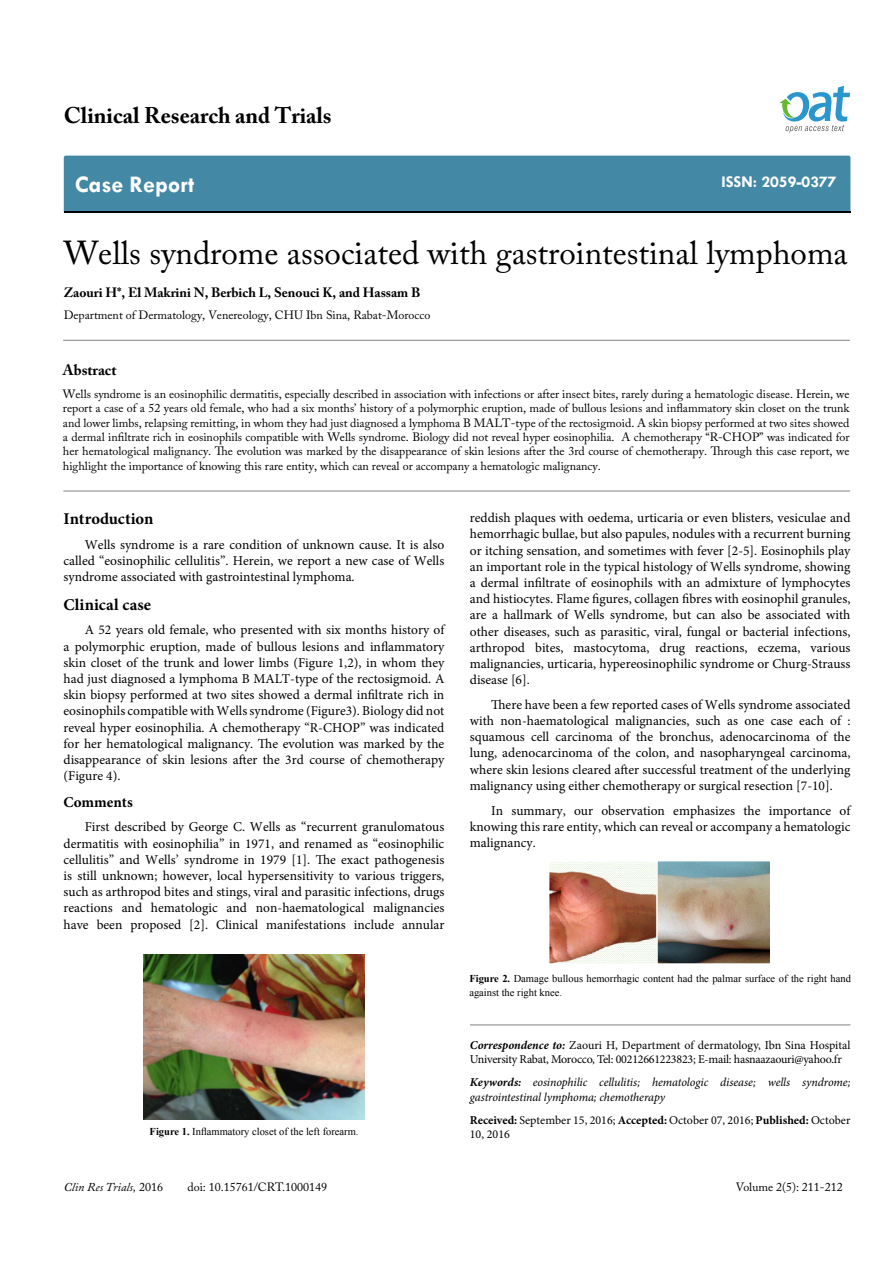
<style>
.page{position:relative;width:893px;height:1263px;background:#fff}
.page>*{position:absolute;margin:0;border:0;box-sizing:border-box;transform-origin:0 0}
.t1{font:33px "Adobe Caslon Pro";color:#000}
.t2{font:700 24px "Tw Cen";color:#fff}
.t3{font:700 22.5px "Adobe Caslon Pro";color:#000}
.t4{font:700 16.5px "Minion Pro";letter-spacing:.005em;color:#000}
.t5{font:700 16.5px "Tw Cen";color:#fff}
.t6{font:700 15px "Adobe Caslon Pro";color:#000}
.t7{font:700 15px "Minion Pro";color:#000}
.t8{font:13.5px/16.2px "Minion Pro";color:#000;text-align:justify}
.t9{font:700 13.5px "Adobe Caslon Pro";color:#000}
.t10{font:12px/14.4px "Adobe Caslon Pro";color:#000;text-align:justify}
.t11{font:12px/14.4px "Minion Pro";letter-spacing:-.005em;color:#000}
.t12{font:italic 12px/14.4px "Minion Pro";letter-spacing:-.01em;color:#000}
.t13{font:italic 12px "Adobe Caslon Pro";color:#000}
.t14{font:10.5px/13.5px "Times New Roman";color:#000}
.s1{font-weight:700}
.s2{font-weight:700;font-style:italic}
.s3{font-style:normal}
</style>
<div class="page">
<div style="left:64px;top:156px;width:786px;height:56px;background:#4389a5"></div>
<svg style="left:779px;top:86px;width:71px;height:47px"></svg>
<hr style="left:63px;top:340px;width:787px;height:1px;background:#808285">
<hr style="left:63px;top:491px;width:787px;height:1px;background:#808285">
<hr style="left:470px;top:1025px;width:380px;height:1px;background:#808285">
<img style="left:144px;top:954px;width:220px;height:165px">
<img style="left:550px;top:862px;width:219px;height:102px">
<h3 class="t3" style="left:64px;top:102px;width:269px">Clinical Research and Trials</h3>
<h2 class="t2" style="left:75px;top:170px;width:121px">Case Report</h2>
<p class="t5" style="left:721px;top:172px;width:117px">ISSN: 2059-0377</p>
<h1 class="t1" style="left:64px;top:233px;width:785px">Wells syndrome associated with gastrointestinal lymphoma</h1>
<p class="t9" style="left:64px;top:284px;width:358px">Zaouri H*, El Makrini N, Berbich L, Senouci K, and Hassam B</p>
<p class="t10" style="left:64px;top:308px;width:368px">Department of Dermatology, Venereology, CHU Ibn Sina, Rabat-Morocco</p>
<p class="t6" style="left:63px;top:361px;width:55px">Abstract</p>
<p class="t10" style="left:63px;top:386px;width:788px">Wells syndrome is an eosinophilic dermatitis, especially described in association with infections or after insect bites, rarely during a hematologic disease. Herein, we report a case of a 52 years old female, who had a six months’ history of a polymorphic eruption, made of bullous lesions and inflammatory skin closet on the trunk and lower limbs, relapsing remitting, in whom they had just diagnosed a lymphoma B MALT-type of the rectosigmoid. A skin biopsy performed at two sites showed a dermal infiltrate rich in eosinophils compatible with Wells syndrome. Biology did not reveal hyper eosinophilia. A chemotherapy “R-CHOP” was indicated for her hematological malignancy. The evolution was marked by the disappearance of skin lesions after the 3rd course of chemotherapy. Through this case report, we highlight the importance of knowing this rare entity, which can reveal or accompany a hematologic malignancy.</p>
<p class="t4" style="left:64px;top:507px;width:91px">Introduction</p>
<p class="t8" style="left:64px;top:537px;width:382px;text-indent:21px">Wells syndrome is a rare condition of unknown cause. It is also called “eosinophilic cellulitis”. Herein, we report a new case of Wells syndrome associated with gastrointestinal lymphoma.</p>
<p class="t4" style="left:64px;top:593px;width:89px">Clinical case</p>
<p class="t8" style="left:64px;top:622px;width:382px;text-indent:21px">A 52 years old female, who presented with six months history of a polymorphic eruption, made of bullous lesions and inflammatory skin closet of the trunk and lower limbs (Figure 1,2), in whom they had just diagnosed a lymphoma B MALT-type of the rectosigmoid. A skin biopsy performed at two sites showed a dermal infiltrate rich in eosinophils compatible with Wells syndrome (Figure3). Biology did not reveal hyper eosinophilia. A chemotherapy “R-CHOP” was indicated for her hematological malignancy. The evolution was marked by the disappearance of skin lesions after the 3rd course of chemotherapy (Figure 4).</p>
<p class="t7" style="left:64px;top:791px;width:71px">Comments</p>
<p class="t8" style="left:64px;top:819px;width:382px;text-indent:21px">First described by George C. Wells as “recurrent granulomatous dermatitis with eosinophilia” in 1971, and renamed as “eosinophilic cellulitis” and Wells’ syndrome in 1979 [1]. The exact pathogenesis is still unknown; however, local hypersensitivity to various triggers, such as arthropod bites and stings, viral and parasitic infections, drugs reactions and hematologic and non-haematological malignancies have been proposed [2]. Clinical manifestations include annular</p>
<p class="t14" style="left:150px;top:1125px;width:210px"><span class="s1">Figure 1.</span> Inflammatory closet of the left forearm.</p>
<p class="t8" style="left:470px;top:510px;width:382px">reddish plaques with oedema, urticaria or even blisters, vesiculae and hemorrhagic bullae, but also papules, nodules with a recurrent burning or itching sensation, and sometimes with fever [2-5]. Eosinophils play an important role in the typical histology of Wells syndrome, showing a dermal infiltrate of eosinophils with an admixture of lymphocytes and histiocytes. Flame figures, collagen fibres with eosinophil granules, are a hallmark of Wells syndrome, but can also be associated with other diseases, such as parasitic, viral, fungal or bacterial infections, arthropod bites, mastocytoma, drug reactions, eczema, various malignancies, urticaria, hypereosinophilic syndrome or Churg-Strauss disease [6].</p>
<p class="t8" style="left:470px;top:696px;width:382px;text-indent:21px">There have been a few reported cases of Wells syndrome associated with non-haematological malignancies, such as one case each of : squamous cell carcinoma of the bronchus, adenocarcinoma of the lung, adenocarcinoma of the colon, and nasopharyngeal carcinoma, where skin lesions cleared after successful treatment of the underlying malignancy using either chemotherapy or surgical resection [7-10].</p>
<p class="t8" style="left:470px;top:802px;width:382px;text-indent:21px">In summary, our observation emphasizes the importance of knowing this rare entity, which can reveal or accompany a hematologic malignancy.</p>
<p class="t14" style="left:469px;top:971px;width:383px"><span class="s1">Figure 2.</span> Damage bullous hemorrhagic content had the palmar surface of the right hand against the right knee.</p>
<p class="t11" style="left:470px;top:1038px;width:382px"><span class="s2">Correspondence to:</span> Zaouri H, Department of dermatology, Ibn Sina Hospital<br>University Rabat, Morocco, Tel: 00212661223823; E-mail: hasnaazaouri@yahoo.fr</p>
<p class="t12" style="left:470px;top:1075px;width:382px"><span class="s1">Keywords:</span> eosinophilic cellulitis; hematologic disease; wells syndrome; gastrointestinal lymphoma; chemotherapy</p>
<p class="t11" style="left:470px;top:1112px;width:382px"><span class="s1">Received:</span> September 15, 2016; <span class="s1">Accepted:</span> October 07, 2016; <span class="s1">Published:</span> October<br>10, 2016</p>
<p class="t13" style="left:64px;top:1180px;width:101px">Clin Res Trials, <span class="s3">2016</span></p>
<p class="t10" style="left:188px;top:1180px;width:141px">doi: 10.15761/CRT.1000149</p>
<p class="t10" style="left:736px;top:1180px;width:108px">Volume 2(5): 211-212</p>
</div>
